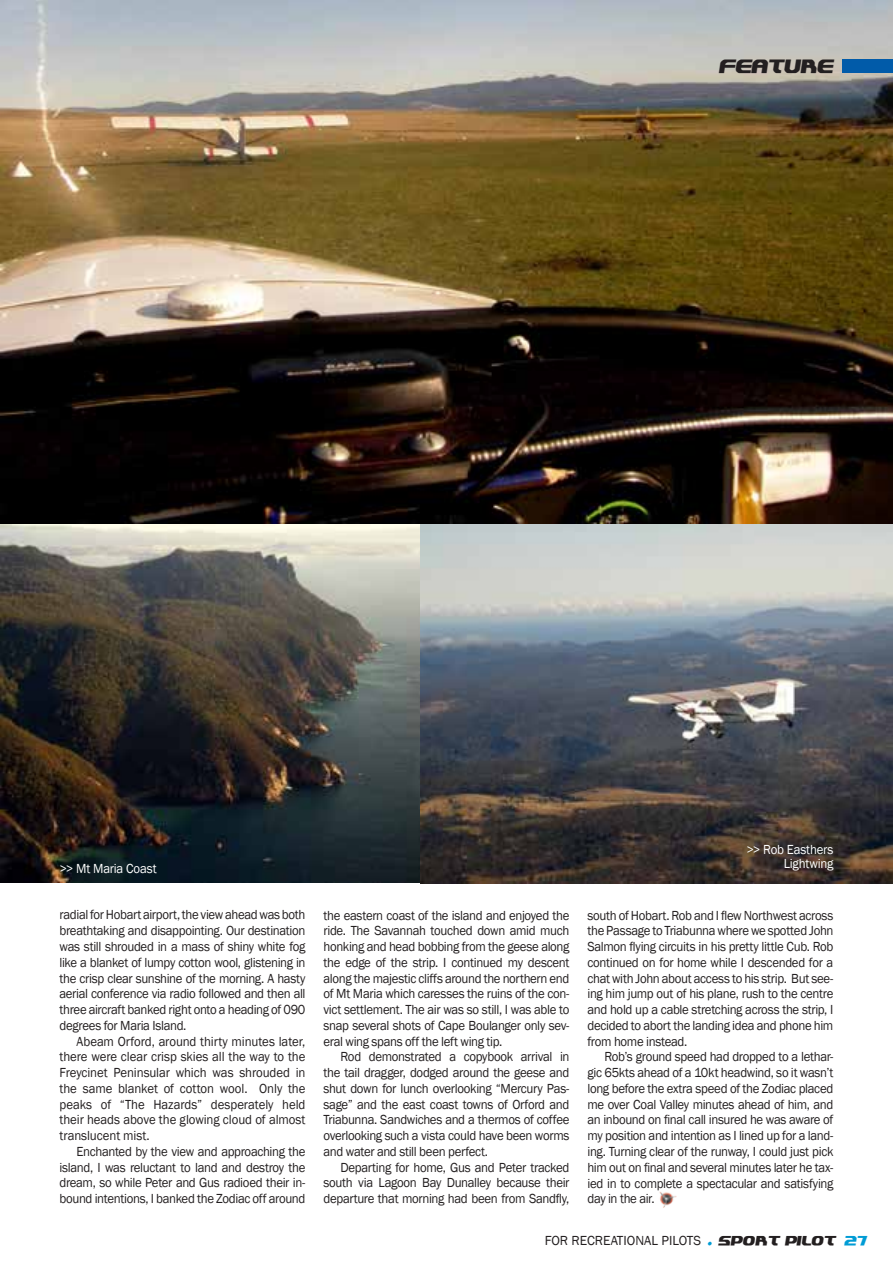
<style>
.page{position:relative;width:893px;height:1263px;background:#fff}
.page>*{position:absolute;margin:0;border:0;box-sizing:border-box;transform-origin:0 0}
.news_body{font:15px "Plastique";letter-spacing:-.01em;color:#231f20;scale:.95 1}
.t1{font:13.5px/15.8px "Franklin Gothic";letter-spacing:-.025em;color:#231f20;text-align:justify;scale:.95 1}
.news_body-2{font:13.5px/13.5px "Franklin Gothic";letter-spacing:-.01em;color:#fff;text-align:right;scale:.95 1}
.t2{font:13.5px "Franklin Gothic";color:#231f20}
.s1{font-family:"Plastique";font-size:10.5px;color:#009cd5}
.s2{font-family:"Plastique";font-size:10.5px}
</style>
<div class="page">
<img style="left:0;top:523px;width:421px;height:360px">
<img style="left:421px;top:523px;width:472px;height:360px">
<img style="left:0;top:0;width:893px;height:523px">
<img style="left:659px;top:1191px;width:18px;height:17px">
<div style="left:842px;top:60px;width:51px;height:13px;background:#015ba9"></div>
<p class="news_body" style="left:719px;top:59px;width:122px">FEATURE</p>
<p class="news_body-2" style="left:60px;top:862px;width:104px">&gt;&gt; Mt Maria Coast</p>
<p class="t1" style="left:60px;top:907px;width:260px">radial for Hobart airport, the view ahead was both breathtaking and disappointing. Our destination was still shrouded in a mass of shiny white fog like a blanket of lumpy cotton wool, glistening in the crisp clear sunshine of the morning. A hasty aerial conference via radio followed and then all three aircraft banked right onto a heading of 090 degrees for Maria Island.</p>
<p class="t1" style="left:60px;top:1033px;width:260px;text-indent:17px">Abeam Orford, around thirty minutes later, there were clear crisp skies all the way to the Freycinet Peninsular which was shrouded in the same blanket of cotton wool. Only the peaks of “The Hazards” desperately held their heads above the glowing cloud of almost translucent mist.</p>
<p class="t1" style="left:60px;top:1144px;width:260px;text-indent:17px">Enchanted by the view and approaching the island, I was reluctant to land and destroy the dream, so while Peter and Gus radioed their in&shy;bound intentions, I banked the Zodiac off around</p>
<p class="t1" style="left:323px;top:907px;width:260px">the eastern coast of the island and enjoyed the ride. The Savannah touched down amid much honking and head bobbing from the geese along the edge of the strip. I continued my descent along the majestic cliffs around the northern end of Mt Maria which caresses the ruins of the con&shy;vict settlement. The air was so still, I was able to snap several shots of Cape Boulanger only sev&shy;eral wing spans off the left wing tip.</p>
<p class="t1" style="left:323px;top:1049px;width:260px;text-indent:17px">Rod demonstrated a copybook arrival in the tail dragger, dodged around the geese and shut down for lunch overlooking “Mercury Pas&shy;sage” and the east coast towns of Orford and Triabunna. Sandwiches and a thermos of coffee overlooking such a vista could have been worms and water and still been perfect.</p>
<p class="t1" style="left:323px;top:1159px;width:260px;text-indent:17px">Departing for home, Gus and Peter tracked south via Lagoon Bay Dunalley because their departure that morning had been from Sandfly,</p>
<p class="news_body-2" style="left:746px;top:843px;width:93px">&gt;&gt; Rob Easthers<br>Lightwing</p>
<p class="t1" style="left:587px;top:907px;width:260px">south of Hobart. Rob and I flew Northwest across the Passage to Triabunna where we spotted John Salmon flying circuits in his pretty little Cub. Rob continued on for home while I descended for a chat with John about access to his strip. But see&shy;ing him jump out of his plane, rush to the centre and hold up a cable stretching across the strip, I decided to abort the landing idea and phone him from home instead.</p>
<p class="t1" style="left:587px;top:1049px;width:260px;text-indent:17px">Rob’s ground speed had dropped to a lethar&shy;gic 65kts ahead of a 10kt headwind, so it wasn’t long before the extra speed of the Zodiac placed me over Coal Valley minutes ahead of him, and an inbound on final call insured he was aware of my position and intention as I lined up for a land&shy;ing. Turning clear of the runway, I could just pick him out on final and several minutes later he tax&shy;ied in to complete a spectacular and satisfying day in the air.</p>
<p class="t2" style="left:545px;top:1232px;width:324px">FOR RECREATIONAL PILOTS <span class="s1">.</span> <span class="s2">SPORT PILOT</span> <span class="s1">27</span></p>
</div>
